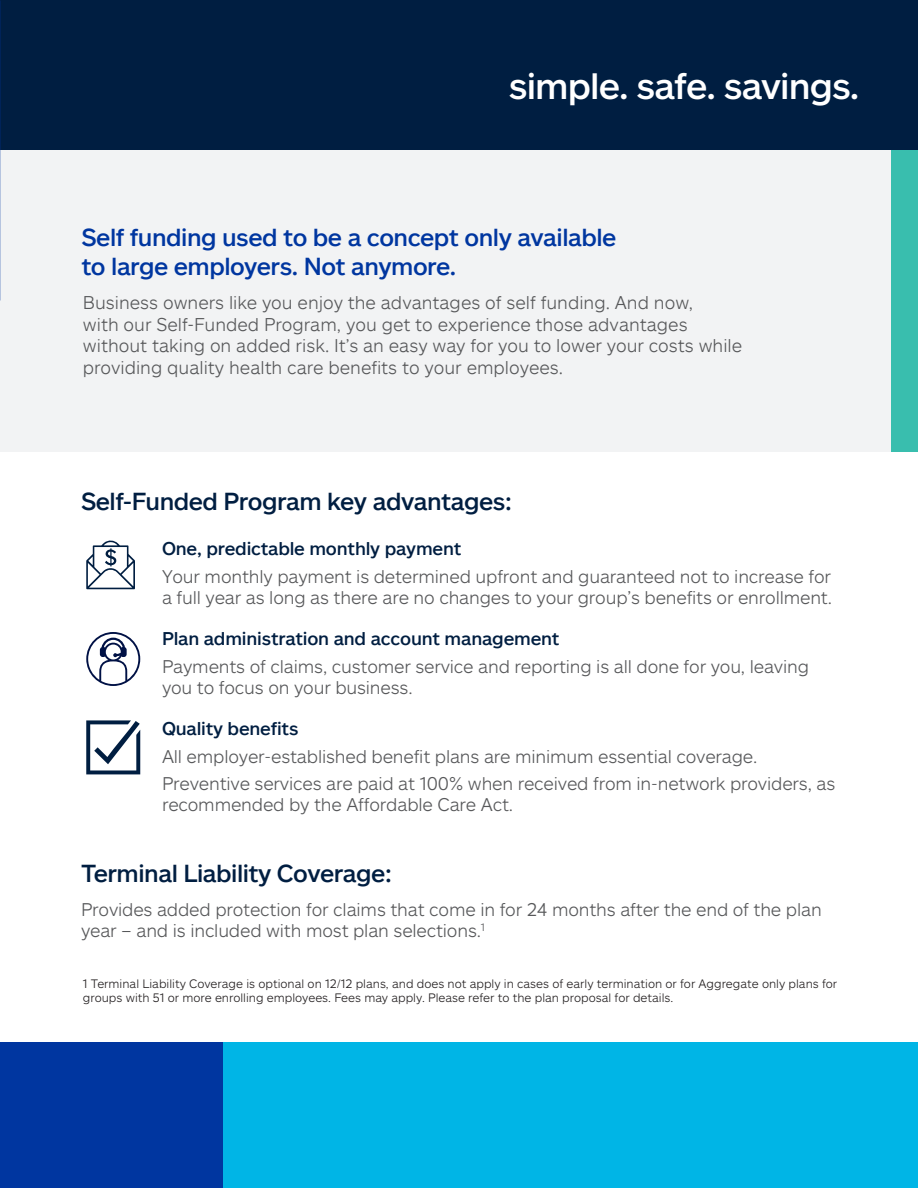
<style>
.page{position:relative;width:918px;height:1188px;background:#fff}
.page>*{position:absolute;margin:0;border:0;box-sizing:border-box;transform-origin:0 0}
.t1{font:500 36px "Allstate Sans";letter-spacing:-.025em;color:#fff}
.t2{font:500 24px/28.8px "Allstate Sans W";letter-spacing:-.02em;color:#0036a0}
.t3{font:500 24px "Allstate Sans W";letter-spacing:-.02em;color:#001e41}
.basic_body{font:300 18px/21px "Allstate Sans";letter-spacing:-.01em;color:#57585a}
.t4{font:300 18px/21.6px "Allstate Sans W";color:#57585a}
.t5{font:500 18px "Allstate Sans W";letter-spacing:-.01em;color:#001e41}
.t6{font:300 12px/13.5px "Allstate Sans";color:#231f20}
</style>
<div class="page">
<div style="left:0;top:149px;width:918px;height:303px;background:#f2f3f4"></div>
<div style="left:891px;top:149px;width:27px;height:303px;background:#39beae"></div>
<div style="left:0;top:1043px;width:918px;height:145px;background:#00b5e6"></div>
<div style="left:0;top:1043px;width:223px;height:145px;background:#0036a0"></div>
<div style="left:0;top:0;width:918px;height:149px;background:#001e41"></div>
<svg style="left:86px;top:632px;width:54px;height:54px"></svg>
<svg style="left:86px;top:720px;width:54px;height:54px"></svg>
<svg style="left:86px;top:540px;width:49px;height:49px"></svg>
<p class="t1" style="left:509px;top:63px;width:352px">simple. safe. savings.</p>
<p class="t2" style="left:81px;top:222px;width:537px">Self funding used to be a concept only available to large employers. Not anymore.</p>
<p class="t4" style="left:83px;top:291px;width:661px">Business owners like you enjoy the advantages of self funding. And now,<br>with our Self-Funded Program, you get to experience those advantages without taking on added risk. It’s an easy way for you to lower your costs while providing quality health care benefits to your employees.</p>
<p class="t3" style="left:81px;top:486px;width:433px">Self-Funded Program key advantages:</p>
<p class="t5" style="left:162px;top:537px;width:301px">One, predictable monthly payment</p>
<p class="basic_body" style="left:162px;top:565px;width:672px">Your monthly payment is determined upfront and guaranteed not to increase for a full year as long as there are no changes to your group’s benefits or enrollment.</p>
<p class="t5" style="left:162px;top:627px;width:399px">Plan administration and account management</p>
<p class="basic_body" style="left:162px;top:655px;width:649px">Payments of claims, customer service and reporting is all done for you, leaving you to focus on your business.</p>
<p class="t5" style="left:162px;top:717px;width:138px">Quality benefits</p>
<p class="basic_body" style="left:162px;top:745px;width:597px">All employer-established benefit plans are minimum essential coverage.</p>
<p class="basic_body" style="left:162px;top:773px;width:675px">Preventive services are paid at 100% when received from in-network providers, as recommended by the Affordable Care Act.</p>
<p class="t3" style="left:81px;top:858px;width:313px">Terminal Liability Coverage:</p>
<p class="basic_body" style="left:81px;top:899px;width:742px">Provides added protection for claims that come in for 24 months after the end of the plan year – and is included with most plan selections.<sup>1</sup></p>
<p class="t6" style="left:83px;top:977px;width:756px">1 Terminal Liability Coverage is optional on 12/12 plans, and does not apply in cases of early termination or for Aggregate only plans for groups with 51 or more enrolling employees. Fees may apply. Please refer to the plan proposal for details.</p>
</div>
